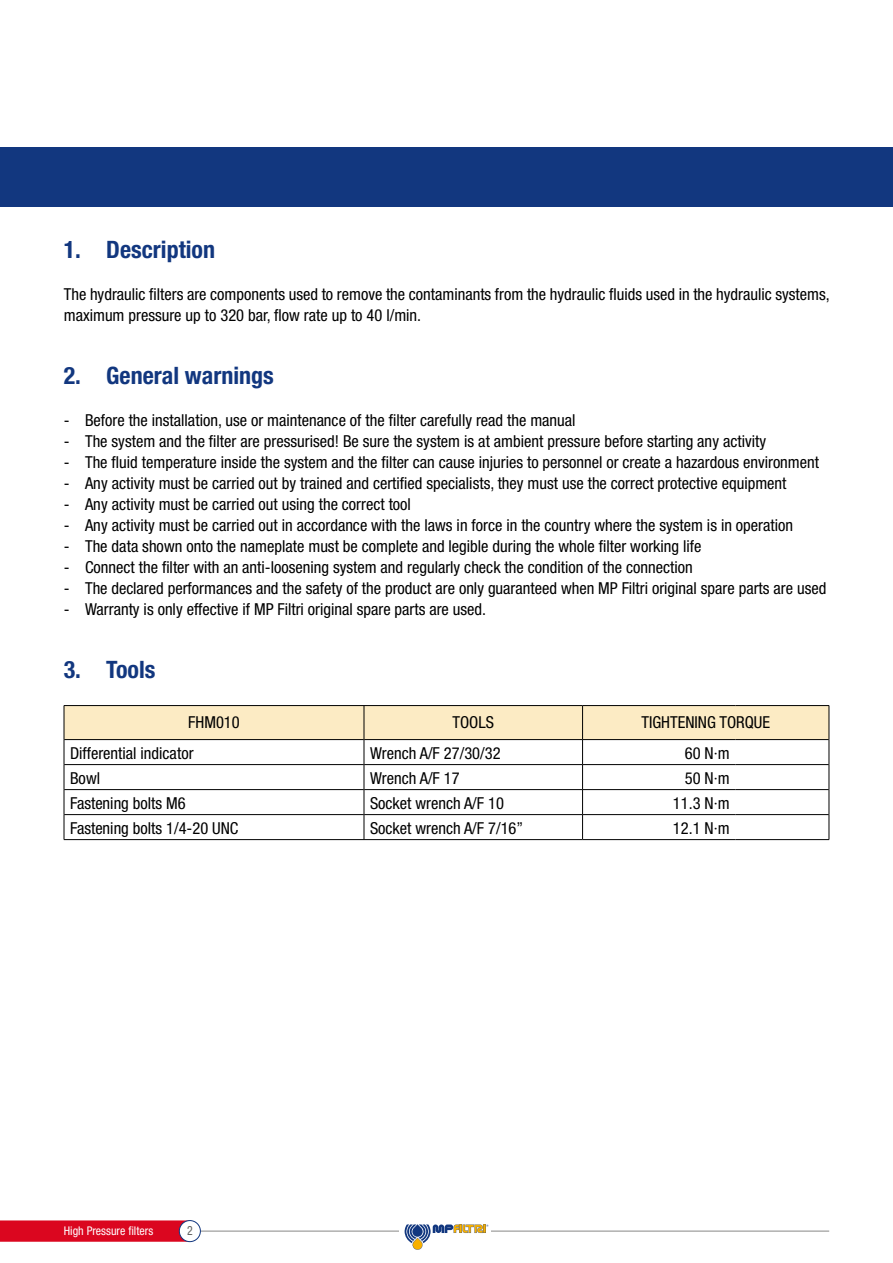
<style>
.page{position:relative;width:893px;height:1263px;background:#fff}
.page>*{position:absolute;margin:0;border:0;box-sizing:border-box;transform-origin:0 0}
.t1{font:700 condensed 24px "Helvetica Neue LT Std";color:#12377f}
.t2{font:condensed 16.5px/21px "Helvetica Neue LT Std";color:#000}
.t3{font:condensed 16.5px "Helvetica Neue";color:#000}
.t4{font:condensed 12.75px "Helvetica Neue LT Std";color:#636362;scale:.92 1}
.t5{font:condensed 12px "Helvetica Neue LT Std";color:#fff}
</style>
<div class="page">
<hr style="left:200px;top:1231px;width:629px;height:1px;background:#878786">
<svg style="left:0;top:1220px;width:195px;height:22px;background:#db0e26"></svg>
<div style="left:179px;top:1220px;width:21px;height:21px;background:#fff;border-radius:50%"></div>
<div style="left:179px;top:1220px;width:21px;height:22px;border:1px solid #12377f;border-radius:50%"></div>
<div style="left:399px;top:1228px;width:92px;height:6px;background:#fff"></div>
<svg style="left:405px;top:1224px;width:83px;height:26px"></svg>
<div style="left:0;top:147px;width:893px;height:59px;background:#12377f"></div>
<hr style="left:64px;top:839px;width:300px;height:1px;background:#000">
<hr style="left:364px;top:839px;width:219px;height:1px;background:#000">
<hr style="left:583px;top:839px;width:153px;height:1px;background:#000">
<hr style="left:736px;top:839px;width:93px;height:1px;background:#000">
<svg style="left:64px;top:705px;width:766px;height:134px"></svg>
<h1 class="t1" style="left:64px;top:235px;width:153px">1. Description</h1>
<p class="t2" style="left:64px;top:284px;width:767px">The hydraulic filters are components used to remove the contaminants from the hydraulic fluids used in the hydraulic systems, maximum pressure up to 320 bar, flow rate up to 40 l/min.</p>
<h1 class="t1" style="left:64px;top:361px;width:212px">2. General warnings</h1>
<p class="t2" style="left:64px;top:410px;width:513px">- Before the installation, use or maintenance of the filter carefully read the manual</p>
<p class="t2" style="left:64px;top:431px;width:704px">- The system and the filter are pressurised! Be sure the system is at ambient pressure before starting any activity</p>
<p class="t2" style="left:64px;top:452px;width:757px">- The fluid temperature inside the system and the filter can cause injuries to personnel or create a hazardous environment</p>
<p class="t2" style="left:64px;top:473px;width:724px">- Any activity must be carried out by trained and certified specialists, they must use the correct protective equipment</p>
<p class="t2" style="left:64px;top:494px;width:349px">- Any activity must be carried out using the correct tool</p>
<p class="t2" style="left:64px;top:515px;width:731px">- Any activity must be carried out in accordance with the laws in force in the country where the system is in operation</p>
<p class="t2" style="left:64px;top:536px;width:639px">- The data shown onto the nameplate must be complete and legible during the whole filter working life</p>
<p class="t2" style="left:64px;top:557px;width:630px">- Connect the filter with an anti-loosening system and regularly check the condition of the connection</p>
<p class="t2" style="left:64px;top:578px;width:764px">- The declared performances and the safety of the product are only guaranteed when MP Filtri original spare parts are used</p>
<p class="t2" style="left:64px;top:599px;width:424px">- Warranty is only effective if MP Filtri original spare parts are used.</p>
<h1 class="t1" style="left:64px;top:655px;width:93px">3. Tools</h1>
<p class="t2" style="left:188px;top:712px;width:53px">FHM010</p>
<p class="t2" style="left:452px;top:712px;width:43px">TOOLS</p>
<p class="t2" style="left:641px;top:712px;width:130px">TIGHTENING TORQUE</p>
<p class="t3" style="left:70px;top:743px;width:125px">Differential indicator</p>
<p class="t3" style="left:370px;top:743px;width:132px">Wrench A/F 27/30/32</p>
<p class="t3" style="left:685px;top:743px;width:46px">60 N∙m</p>
<p class="t3" style="left:70px;top:768px;width:32px">Bowl</p>
<p class="t3" style="left:370px;top:768px;width:91px">Wrench A/F 17</p>
<p class="t3" style="left:685px;top:768px;width:46px">50 N∙m</p>
<p class="t3" style="left:70px;top:793px;width:117px">Fastening bolts M6</p>
<p class="t3" style="left:370px;top:793px;width:136px">Socket wrench A/F 10</p>
<p class="t3" style="left:673px;top:793px;width:58px">11.3 N∙m</p>
<p class="t3" style="left:70px;top:818px;width:170px">Fastening bolts 1/4-20 UNC</p>
<p class="t3" style="left:370px;top:818px;width:155px">Socket wrench A/F 7/16”</p>
<p class="t3" style="left:673px;top:818px;width:58px">12.1 N∙m</p>
<p class="t5" style="left:64px;top:1223px;width:91px">High Pressure filters</p>
<p class="t4" style="left:187px;top:1223px;width:8px">2</p>
</div>
